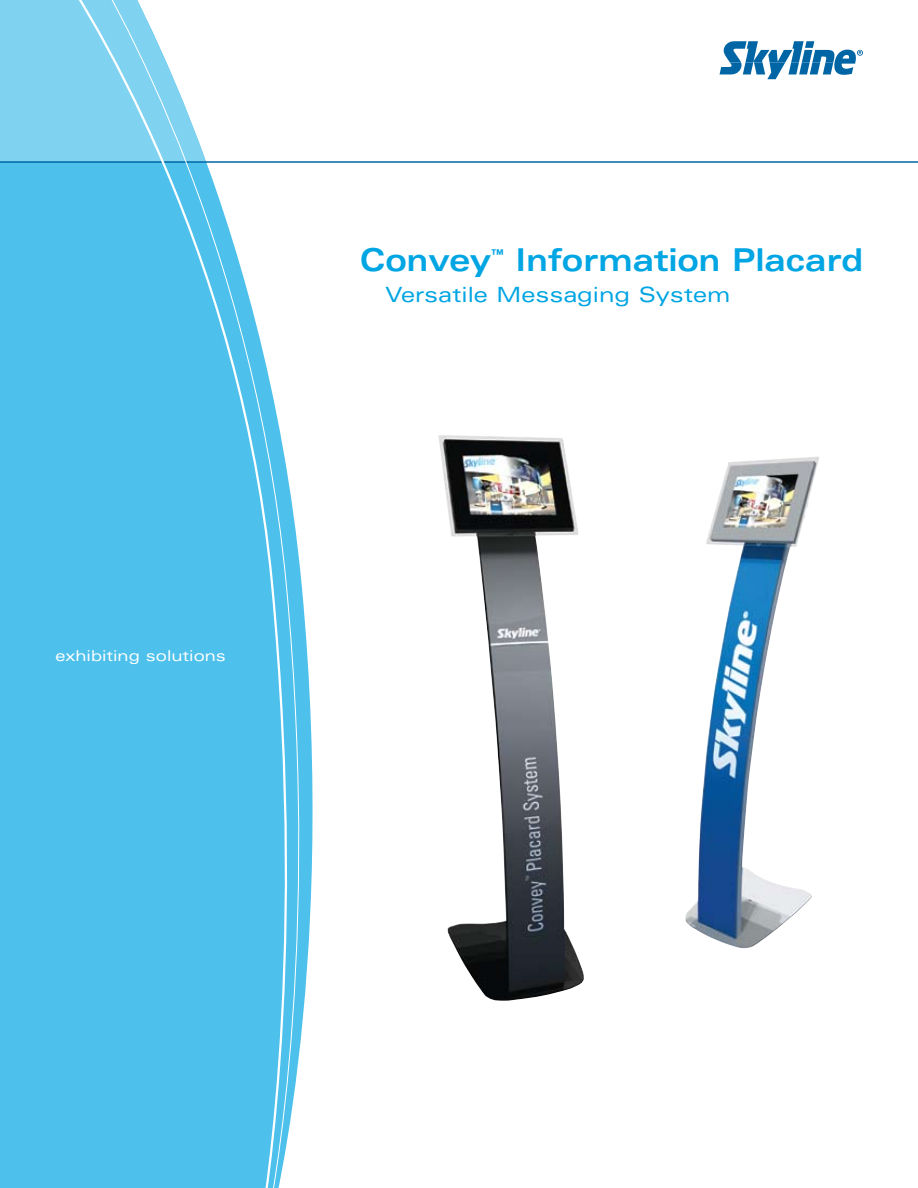
<style>
.page{position:relative;width:918px;height:1188px;background:#fff}
.page>*{position:absolute;margin:0;border:0;box-sizing:border-box;transform-origin:0 0}
.t1{font:700 expanded 31.5px "Univers";color:#00a5e3;scale:.92 1}
.t2{font:expanded 21px "Univers";color:#00a5e3}
.t3{font:expanded 15px "Univers";color:#fff}
.t4{font:700 expanded 13.5px "Univers";color:#00a5e3;scale:.92 1}
</style>
<div class="page">
<hr style="left:0;top:161px;width:918px;height:2px;background:#0067a6">
<svg style="left:720px;top:41px;width:143px;height:38px"></svg>
<svg style="left:0;top:0;width:310px;height:1188px;background:#68c9ee"></svg>
<img style="left:438px;top:435px;width:146px;height:566px">
<img style="left:685px;top:456px;width:134px;height:492px">
<p class="t1" style="left:360px;top:242px;width:145px">Convey</p>
<p class="t4" style="left:491px;top:246px;width:15px">™</p>
<p class="t1" style="left:516px;top:242px;width:379px">Information Placard</p>
<p class="t2" style="left:385px;top:283px;width:347px">Versatile Messaging System</p>
<p class="t3" style="left:56px;top:647px;width:172px">exhibiting solutions</p>
</div>
